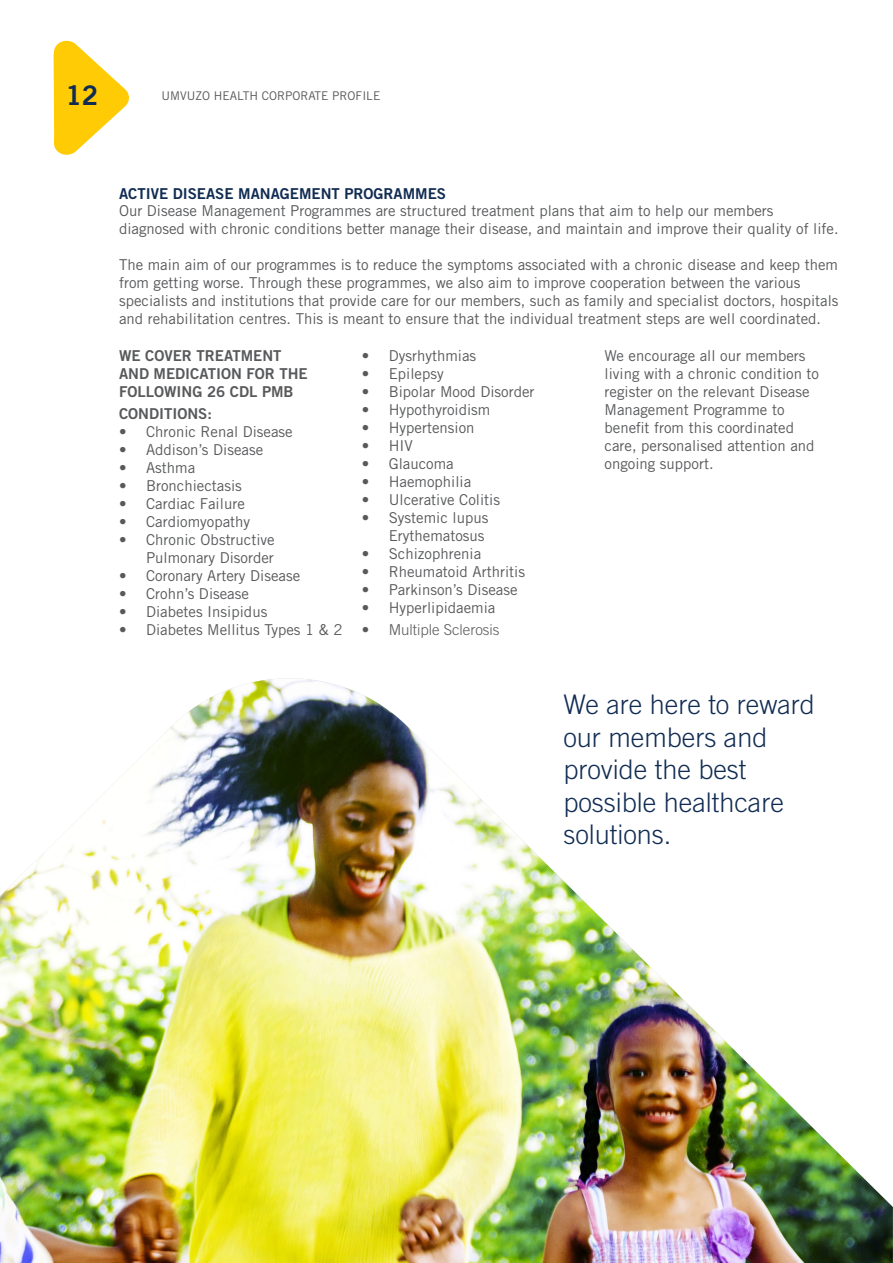
<style>
.page{position:relative;width:893px;height:1263px;background:#fff}
.page>*{position:absolute;margin:0;border:0;box-sizing:border-box;transform-origin:0 0}
.t1{font:300 27px/32.4px "Trade Gothic LT Std";color:#112c53}
.t2{font:27px "Trade Gothic LT Std Bd 2";color:#112c53}
.t3{font:15px/18px "Trade Gothic LT Std";color:#58595b}
.t4{font:15px/18px "Trade Gothic LT Std Bd 2";color:#58595b}
.t5{font:15px "Trade Gothic LT Std Bd 2";color:#112c53}
.t6{font:300 15px "Trade Gothic LT Std";color:#58595b}
.t7{font:12px "Trade Gothic LT Std";color:#58595b}
</style>
<div class="page">
<svg style="left:53px;top:41px;width:76px;height:114px"></svg>
<img style="left:0;top:678px;width:893px;height:585px">
<h1 class="t2" style="left:65px;top:79px;width:34px">12</h1>
<p class="t7" style="left:161px;top:89px;width:220px">UMVUZO HEALTH CORPORATE PROFILE</p>
<p class="t5" style="left:119px;top:184px;width:329px">ACTIVE DISEASE MANAGEMENT PROGRAMMES</p>
<p class="t3" style="left:119px;top:202px;width:721px">Our Disease Management Programmes are structured treatment plans that aim to help our members diagnosed with chronic conditions better manage their disease, and maintain and improve their quality of life.</p>
<p class="t3" style="left:119px;top:256px;width:721px">The main aim of our programmes is to reduce the symptoms associated with a chronic disease and keep them from getting worse. Through these programmes, we also aim to improve cooperation between the various specialists and institutions that provide care for our members, such as family and specialist doctors, hospitals and rehabilitation centres. This is meant to ensure that the individual treatment steps are well coordinated.</p>
<p class="t4" style="left:119px;top:346px;width:190px">WE COVER TREATMENT<br>AND MEDICATION FOR THE<br>FOLLOWING 26 CDL PMB</p>
<p class="t4" style="left:119px;top:404px;width:94px">CONDITIONS:</p>
<p class="t3" style="left:119px;top:422px;width:175px">• Chronic Renal Disease</p>
<p class="t3" style="left:119px;top:440px;width:146px">• Addison’s Disease</p>
<p class="t3" style="left:119px;top:458px;width:78px">• Asthma</p>
<p class="t3" style="left:119px;top:476px;width:124px">• Bronchiectasis</p>
<p class="t3" style="left:119px;top:494px;width:127px">• Cardiac Failure</p>
<p class="t3" style="left:119px;top:512px;width:133px">• Cardiomyopathy</p>
<p class="t3" style="left:119px;top:530px;width:157px;text-align:right">• Chronic Obstructive<br>Pulmonary Disorder</p>
<p class="t3" style="left:119px;top:566px;width:183px">• Coronary Artery Disease</p>
<p class="t3" style="left:119px;top:584px;width:131px">• Crohn’s Disease</p>
<p class="t3" style="left:119px;top:602px;width:150px">• Diabetes Insipidus</p>
<p class="t3" style="left:119px;top:620px;width:225px">• Diabetes Mellitus Types 1 &amp; 2</p>
<p class="t3" style="left:362px;top:346px;width:116px">• Dysrhythmias</p>
<p class="t3" style="left:362px;top:364px;width:84px">• Epilepsy</p>
<p class="t3" style="left:362px;top:382px;width:174px">• Bipolar Mood Disorder</p>
<p class="t3" style="left:362px;top:400px;width:130px">• Hypothyroidism</p>
<p class="t3" style="left:362px;top:418px;width:114px">• Hypertension</p>
<p class="t3" style="left:362px;top:436px;width:53px">• HIV</p>
<p class="t3" style="left:362px;top:454px;width:94px">• Glaucoma</p>
<p class="t3" style="left:362px;top:472px;width:111px">• Haemophilia</p>
<p class="t3" style="left:362px;top:490px;width:140px">• Ulcerative Colitis</p>
<p class="t3" style="left:362px;top:508px;width:128px;text-align:right">• Systemic lupus<br>Erythematosus</p>
<p class="t3" style="left:362px;top:544px;width:121px">• Schizophrenia</p>
<p class="t3" style="left:362px;top:562px;width:165px">• Rheumatoid Arthritis</p>
<p class="t3" style="left:362px;top:580px;width:157px">• Parkinson’s Disease</p>
<p class="t3" style="left:362px;top:598px;width:135px">• Hyperlipidaemia</p>
<p class="t6" style="left:362px;top:620px;width:139px">• Multiple Sclerosis</p>
<p class="t3" style="left:604px;top:346px;width:216px">We encourage all our members living with a chronic condition to register on the relevant Disease<br>Management Programme to benefit from this coordinated care, personalised attention and ongoing support.</p>
<h1 class="t1" style="left:563px;top:688px;width:253px">We are here to reward our members and provide the best possible healthcare solutions.</h1>
</div>
